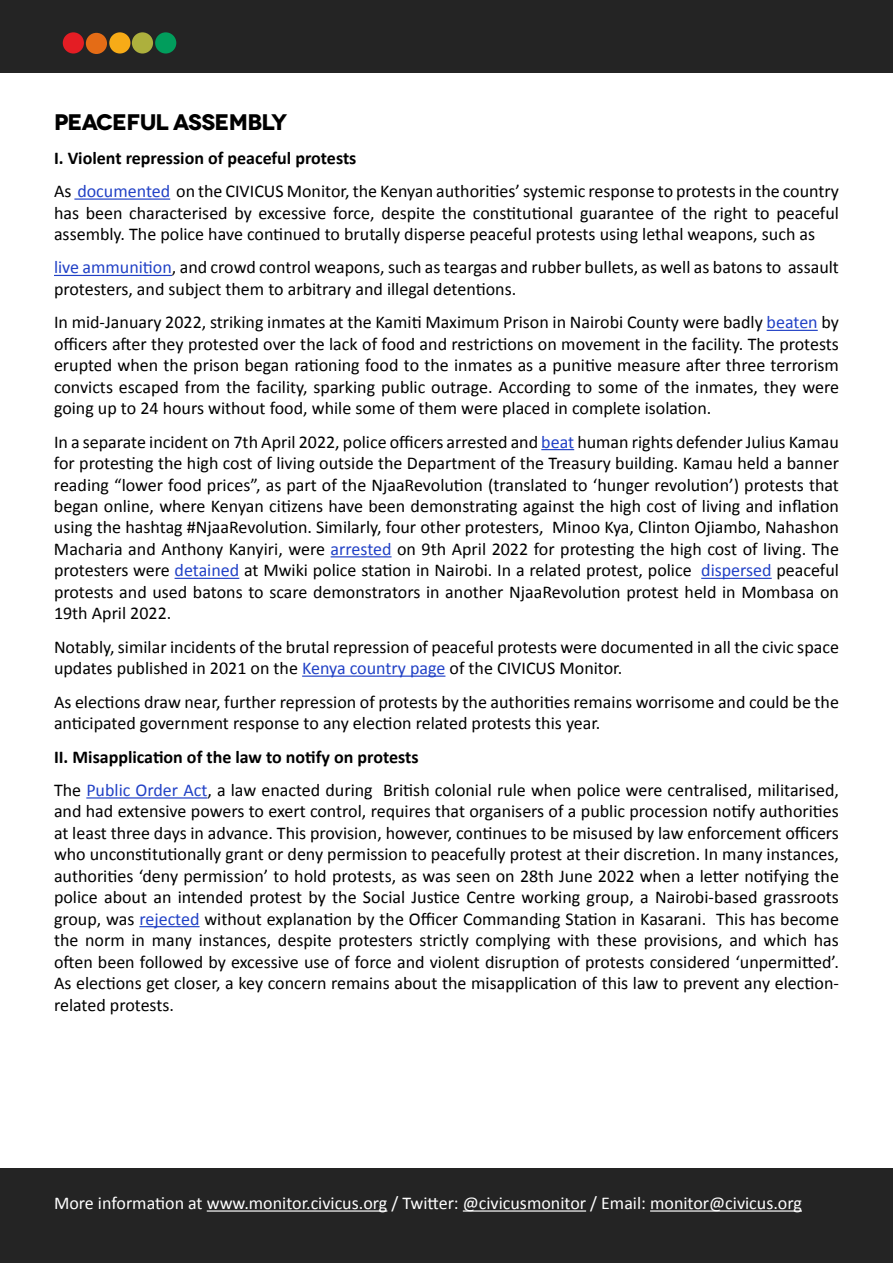
<style>
.page{position:relative;width:893px;height:1263px;background:#fff}
.page>*{position:absolute;margin:0;border:0;box-sizing:border-box;transform-origin:0 0}
.t1{font:700 22.5px "Novecentowide";letter-spacing:-.03em;color:#000}
.t2{font:18px/21.5px "Calibri";color:#000}
.t3{font:18px "Calibri";color:#fff}
.s1{font-weight:700}
.s2{color:#2141c6}
</style>
<div class="page">
<div style="left:0;top:0;width:893px;height:72px;background:#242424"></div>
<div style="left:63px;top:32px;width:21px;height:22px;background:#e41d24;border-radius:50%"></div>
<div style="left:86px;top:33px;width:21px;height:21px;background:#e46c16;border-radius:50%"></div>
<div style="left:109px;top:32px;width:21px;height:22px;background:#f7ab17;border-radius:50%"></div>
<div style="left:132px;top:32px;width:21px;height:22px;background:#adb03d;border-radius:50%"></div>
<div style="left:155px;top:32px;width:21px;height:22px;background:#019d5c;border-radius:50%"></div>
<div style="left:0;top:1168px;width:893px;height:95px;background:#242424"></div>
<hr style="left:207px;top:1210px;width:180px;height:1px;background:#fff">
<hr style="left:463px;top:1210px;width:123px;height:1px;background:#fff">
<hr style="left:650px;top:1210px;width:152px;height:1px;background:#fff">
<hr style="left:74px;top:198px;width:96px;height:2px;background:#2141c6">
<hr style="left:54px;top:275px;width:118px;height:1px;background:#2141c6">
<hr style="left:767px;top:330px;width:51px;height:1px;background:#2141c6">
<hr style="left:541px;top:449px;width:33px;height:1px;background:#2141c6">
<hr style="left:331px;top:556px;width:61px;height:1px;background:#2141c6">
<hr style="left:175px;top:578px;width:64px;height:1px;background:#2141c6">
<hr style="left:701px;top:578px;width:71px;height:1px;background:#2141c6">
<hr style="left:302px;top:675px;width:143px;height:2px;background:#2141c6">
<hr style="left:86px;top:797px;width:121px;height:1px;background:#2141c6">
<hr style="left:139px;top:926px;width:61px;height:1px;background:#2141c6">
<p class="t1" style="left:54px;top:108px;width:235px">PEACEFUL ASSEMBLY</p>
<p class="t2" style="left:54px;top:141px;width:786px;line-height:33.5px"><span class="s1">I. Violent repression of peaceful protests<br></span>As <span class="s2">documented</span> on the CIVICUS Monitor, the Kenyan authorities’ systemic response to protests in the country</p>
<p class="t2" style="left:54px;top:202px;width:786px">has been characterised by excessive force, despite the constitutional guarantee of the right to peaceful assembly. The police have continued to brutally disperse peaceful protests using lethal weapons, such as</p>
<p class="t2" style="left:54px;top:257px;width:786px"><span class="s2">live ammunition</span>, and crowd control weapons, such as teargas and rubber bullets, as well as batons to assault protesters, and subject them to arbitrary and illegal detentions.</p>
<p class="t2" style="left:54px;top:312px;width:786px;text-align:justify">In mid-January 2022, striking inmates at the Kamiti Maximum Prison in Nairobi County were badly <span class="s2">beaten</span> by officers after they protested over the lack of food and restrictions on movement in the facility. The protests erupted when the prison began rationing food to the inmates as a punitive measure after three terrorism convicts escaped from the facility, sparking public outrage. According to some of the inmates, they were going up to 24 hours without food, while some of them were placed in complete isolation.</p>
<p class="t2" style="left:54px;top:431px;width:786px;text-align:justify">In a separate incident on 7th April 2022, police officers arrested and <span class="s2">beat</span> human rights defender Julius Kamau for protesting the high cost of living outside the Department of the Treasury building. Kamau held a banner reading “lower food prices”, as part of the NjaaRevolution (translated to ‘hunger revolution’) protests that began online, where Kenyan citizens have been demonstrating against the high cost of living and inflation using the hashtag #NjaaRevolution. Similarly, four other protesters, Minoo Kya, Clinton Ojiambo, Nahashon Macharia and Anthony Kanyiri, were <span class="s2">arrested</span> on 9th April 2022 for protesting the high cost of living. The protesters were <span class="s2">detained</span> at Mwiki police station in Nairobi. In a related protest, police <span class="s2">dispersed</span> peaceful protests and used batons to scare demonstrators in another NjaaRevolution protest held in Mombasa on 19th April 2022.</p>
<p class="t2" style="left:54px;top:636px;width:786px">Notably, similar incidents of the brutal repression of peaceful protests were documented in all the civic space updates published in 2021 on the <span class="s2">Kenya country page</span> of the CIVICUS Monitor.</p>
<p class="t2" style="left:54px;top:691px;width:786px">As elections draw near, further repression of protests by the authorities remains worrisome and could be the anticipated government response to any election related protests this year.</p>
<p class="t2" style="left:54px;top:740px;width:786px;line-height:33.5px"><span class="s1">II. Misapplication of the law to notify on protests<br></span>The <span class="s2">Public Order Act</span>, a law enacted during British colonial rule when police were centralised, militarised,</p>
<p class="t2" style="left:54px;top:801px;width:786px;text-align:justify">and had extensive powers to exert control, requires that organisers of a public procession notify authorities at least three days in advance. This provision, however, continues to be misused by law enforcement officers who unconstitutionally grant or deny permission to peacefully protest at their discretion. In many instances, authorities ‘deny permission’ to hold protests, as was seen on 28th June 2022 when a letter notifying the police about an intended protest by the Social Justice Centre working group, a Nairobi-based grassroots group, was <span class="s2">rejected</span> without explanation by the Officer Commanding Station in Kasarani. This has become the norm in many instances, despite protesters strictly complying with these provisions, and which has often been followed by excessive use of force and violent disruption of protests considered ‘unpermitted’.<br>As elections get closer, a key concern remains about the misapplication of this law to prevent any election&shy;related protests.</p>
<p class="t3" style="left:54px;top:1191px;width:749px">More information at www.monitor.civicus.org / Twitter: @civicusmonitor / Email: monitor@civicus.org</p>
</div>
